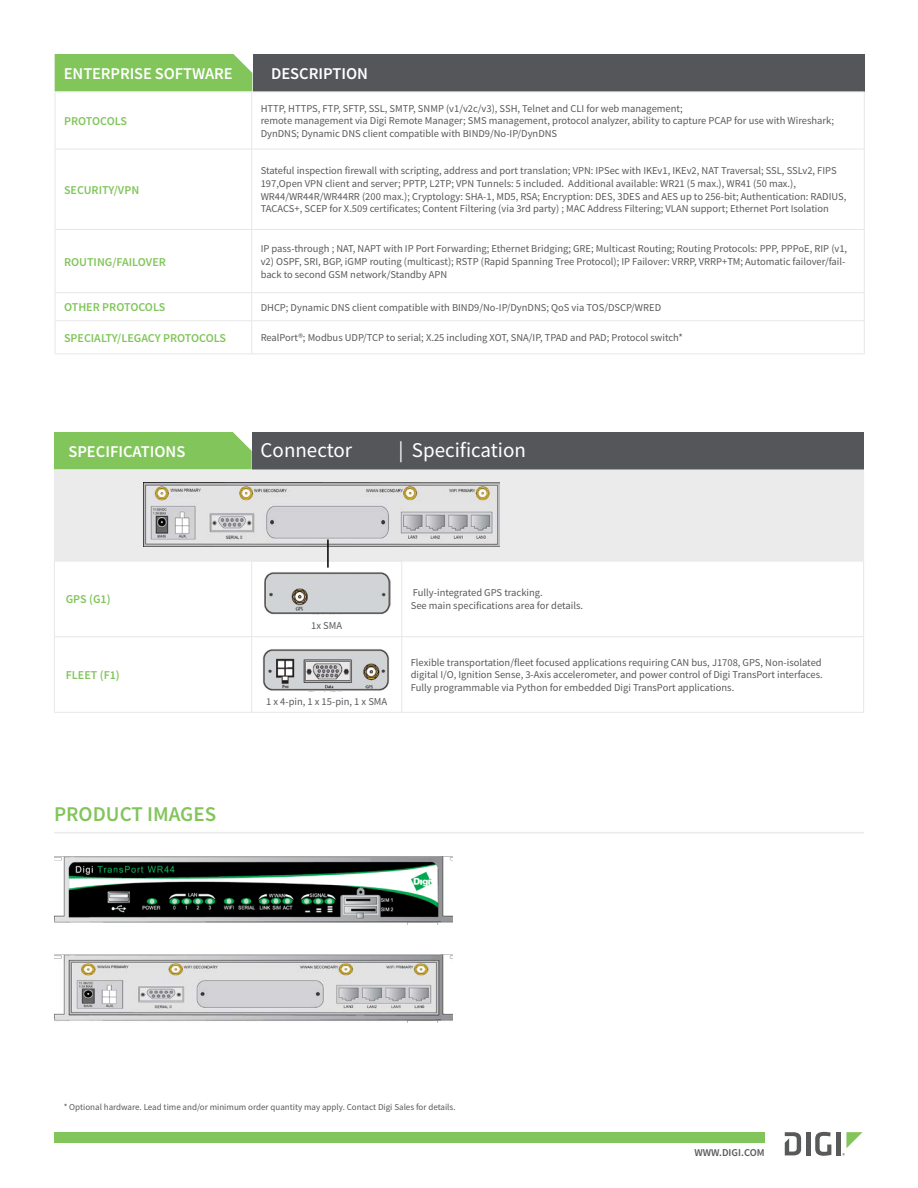
<style>
.page{position:relative;width:918px;height:1188px;background:#fff}
.page>*{position:absolute;margin:0;border:0;box-sizing:border-box;transform-origin:0 0}
.t1{font:21px "Source Sans Pro";color:#fff}
.t2{font:600 21px "Source Sans Pro";color:#82c55b}
.t3{font:600 16.5px "Source Sans Pro";color:#fff}
.Table_-_Left_Column{font:600 12px "Source Sans Pro";color:#82c55b}
.Table_-_Body_Copy{font:10.5px/12.8px "Source Sans Pro";color:#58595b}
.Table_-_Header{font:600 10.5px "Source Sans Pro";color:#58595b}
.Table_-_Body_Copy-2{font:9px "Source Sans Pro";color:#58595b}
</style>
<div class="page">
<hr style="left:806px;top:1132px;width:4px;height:23px;background:#58595b">
<svg style="left:815px;top:1132px;width:16px;height:24px"></svg>
<div style="left:836px;top:1132px;width:5px;height:23px;background:#58595b"></div>
<svg style="left:785px;top:1132px;width:16px;height:23px"></svg>
<svg style="left:842px;top:1132px;width:21px;height:24px"></svg>
<div style="left:54px;top:1132px;width:711px;height:11px;background:#82c55b"></div>
<div style="left:55px;top:54px;width:197px;height:38px;background:#82c55b"></div>
<div style="left:253px;top:54px;width:612px;height:38px;background:#55565a"></div>
<hr style="left:55px;top:149px;width:197px;height:1px;background:#e6e7e8">
<hr style="left:252px;top:149px;width:613px;height:1px;background:#e6e7e8">
<hr style="left:55px;top:229px;width:197px;height:1px;background:#e6e7e8">
<hr style="left:252px;top:229px;width:613px;height:1px;background:#e6e7e8">
<hr style="left:55px;top:292px;width:197px;height:1px;background:#e6e7e8">
<hr style="left:252px;top:292px;width:613px;height:1px;background:#e6e7e8">
<hr style="left:55px;top:320px;width:197px;height:1px;background:#e6e7e8">
<hr style="left:252px;top:320px;width:613px;height:1px;background:#e6e7e8">
<hr style="left:252px;top:92px;width:613px;height:1px;background:#e6e7e8">
<hr style="left:864px;top:92px;width:1px;height:57px;background:#e6e7e8">
<hr style="left:864px;top:149px;width:1px;height:80px;background:#e6e7e8">
<hr style="left:864px;top:230px;width:1px;height:62px;background:#e6e7e8">
<svg style="left:864px;top:293px;width:1px;height:27px"></svg>
<hr style="left:864px;top:321px;width:1px;height:32px;background:#e6e7e8">
<hr style="left:252px;top:353px;width:613px;height:1px;background:#e6e7e8">
<hr style="left:55px;top:92px;width:197px;height:1px;background:#e6e7e8">
<hr style="left:55px;top:92px;width:1px;height:57px;background:#e6e7e8">
<hr style="left:251px;top:92px;width:1px;height:57px;background:#e6e7e8">
<hr style="left:55px;top:149px;width:1px;height:80px;background:#e6e7e8">
<hr style="left:251px;top:149px;width:1px;height:80px;background:#e6e7e8">
<hr style="left:55px;top:230px;width:1px;height:62px;background:#e6e7e8">
<hr style="left:251px;top:230px;width:1px;height:62px;background:#e6e7e8">
<svg style="left:55px;top:293px;width:1px;height:27px"></svg>
<svg style="left:251px;top:293px;width:1px;height:27px"></svg>
<hr style="left:55px;top:321px;width:1px;height:32px;background:#e6e7e8">
<hr style="left:251px;top:321px;width:1px;height:32px;background:#e6e7e8">
<hr style="left:55px;top:353px;width:197px;height:1px;background:#e6e7e8">
<hr style="left:54px;top:832px;width:810px;height:1px;background:#ebebeb">
<img style="left:54px;top:856px;width:398px;height:69px">
<img style="left:54px;top:954px;width:398px;height:69px">
<div style="left:252px;top:432px;width:612px;height:38px;background:#55565a"></div>
<div style="left:54px;top:432px;width:198px;height:38px;background:#82c55b"></div>
<div style="left:54px;top:470px;width:810px;height:91px;background:#ebebeb"></div>
<hr style="left:54px;top:561px;width:197px;height:1px;background:#ebebeb">
<hr style="left:402px;top:561px;width:462px;height:1px;background:#ebebeb">
<hr style="left:54px;top:561px;width:1px;height:75px;background:#e6e7e8">
<hr style="left:863px;top:561px;width:1px;height:75px;background:#e6e7e8">
<hr style="left:54px;top:636px;width:198px;height:1px;background:#e6e7e8">
<hr style="left:54px;top:637px;width:1px;height:75px;background:#e6e7e8">
<hr style="left:402px;top:636px;width:462px;height:1px;background:#e6e7e8">
<hr style="left:863px;top:637px;width:1px;height:75px;background:#e6e7e8">
<hr style="left:54px;top:712px;width:198px;height:1px;background:#e6e7e8">
<hr style="left:402px;top:712px;width:462px;height:1px;background:#e6e7e8">
<hr style="left:252px;top:636px;width:150px;height:1px;background:#e6e7e8">
<hr style="left:251px;top:561px;width:151px;height:1px;background:#e6e7e8">
<hr style="left:251px;top:561px;width:1px;height:75px;background:#e6e7e8">
<hr style="left:401px;top:561px;width:1px;height:75px;background:#e6e7e8">
<hr style="left:251px;top:637px;width:1px;height:75px;background:#e6e7e8">
<hr style="left:401px;top:637px;width:1px;height:75px;background:#e6e7e8">
<hr style="left:252px;top:712px;width:150px;height:1px;background:#e6e7e8">
<img style="left:263px;top:649px;width:126px;height:42px">
<img style="left:264px;top:572px;width:126px;height:42px">
<img style="left:143px;top:482px;width:357px;height:64px">
<hr style="left:327px;top:540px;width:2px;height:28px;background:#000">
<p class="t3" style="left:64px;top:63px;width:170px">ENTERPRISE SOFTWARE</p>
<p class="t3" style="left:271px;top:63px;width:99px">DESCRIPTION</p>
<p class="Table_-_Left_Column" style="left:64px;top:113px;width:65px">PROTOCOLS</p>
<p class="Table_-_Left_Column" style="left:64px;top:182px;width:77px">SECURITY/VPN</p>
<p class="Table_-_Left_Column" style="left:64px;top:254px;width:103px">ROUTING/FAILOVER</p>
<p class="Table_-_Body_Copy" style="left:261px;top:102px;width:575px">HTTP, HTTPS, FTP, SFTP, SSL, SMTP, SNMP (v1/v2c/v3), SSH, Telnet and CLI for web management;<br>remote management via Digi Remote Manager; SMS management, protocol analyzer, ability to capture PCAP for use with Wireshark;<br>DynDNS; Dynamic DNS client compatible with BIND9/No-IP/DynDNS</p>
<p class="Table_-_Body_Copy" style="left:261px;top:164px;width:587px">Stateful inspection firewall with scripting, address and port translation; VPN: IPSec with IKEv1, IKEv2, NAT Traversal; SSL, SSLv2, FIPS 197,Open VPN client and server; PPTP, L2TP; VPN Tunnels: 5 included. Additional available: WR21 (5 max.), WR41 (50 max.), WR44/WR44R/WR44RR (200 max.); Cryptology: SHA-1, MD5, RSA; Encryption: DES, 3DES and AES up to 256-bit; Authentication: RADIUS, TACACS+, SCEP for X.509 certificates; Content Filtering (via 3rd party) ; MAC Address Filtering; VLAN support; Ethernet Port Isolation</p>
<p class="Table_-_Body_Copy" style="left:261px;top:242px;width:588px">IP pass-through ; NAT, NAPT with IP Port Forwarding; Ethernet Bridging; GRE; Multicast Routing; Routing Protocols: PPP, PPPoE, RIP (v1, v2) OSPF, SRI, BGP, iGMP routing (multicast); RSTP (Rapid Spanning Tree Protocol); IP Failover: VRRP, VRRP+TM; Automatic failover/fail&shy;back to second GSM network/Standby APN</p>
<p class="Table_-_Left_Column" style="left:64px;top:299px;width:103px">OTHER PROTOCOLS</p>
<p class="Table_-_Body_Copy" style="left:261px;top:301px;width:402px">DHCP; Dynamic DNS client compatible with BIND9/No-IP/DynDNS; QoS via TOS/DSCP/WRED</p>
<p class="Table_-_Left_Column" style="left:64px;top:330px;width:164px">SPECIALTY/LEGACY PROTOCOLS</p>
<p class="Table_-_Body_Copy" style="left:261px;top:331px;width:424px">RealPort®; Modbus UDP/TCP to serial; X.25 including XOT, SNA/IP, TPAD and PAD; Protocol switch*</p>
<p class="t3" style="left:68px;top:440px;width:118px">SPECIFICATIONS</p>
<p class="t1" style="left:261px;top:437px;width:93px">Connector</p>
<p class="t1" style="left:398px;top:437px;width:129px">| Specification</p>
<p class="Table_-_Left_Column" style="left:66px;top:592px;width:46px">GPS (G1)</p>
<p class="Table_-_Left_Column" style="left:66px;top:667px;width:56px">FLEET (F1)</p>
<p class="t2" style="left:54px;top:801px;width:164px">PRODUCT IMAGES</p>
<p class="Table_-_Body_Copy" style="left:311px;top:619px;width:32px">1x SMA</p>
<p class="Table_-_Body_Copy" style="left:266px;top:695px;width:123px">1 x 4-pin, 1 x 15-pin, 1 x SMA</p>
<p class="Table_-_Body_Copy" style="left:413px;top:587px;width:131px">Fully-integrated GPS tracking.</p>
<p class="Table_-_Body_Copy" style="left:411px;top:599px;width:174px">See main specifications area for details.</p>
<p class="Table_-_Body_Copy" style="left:411px;top:656px;width:413px;text-align:justify">Flexible transportation/fleet focused applications requiring CAN bus, J1708, GPS, Non-isolated digital I/O, Ignition Sense, 3-Axis accelerometer, and power control of Digi TransPort interfaces.<br>Fully programmable via Python for embedded Digi TransPort applications.</p>
<p class="Table_-_Body_Copy-2" style="left:64px;top:1101px;width:393px">* Optional hardware. Lead time and/or minimum order quantity may apply. Contact Digi Sales for details.</p>
<p class="Table_-_Header" style="left:694px;top:1145px;width:72px">WWW.DIGI.COM</p>
</div>
